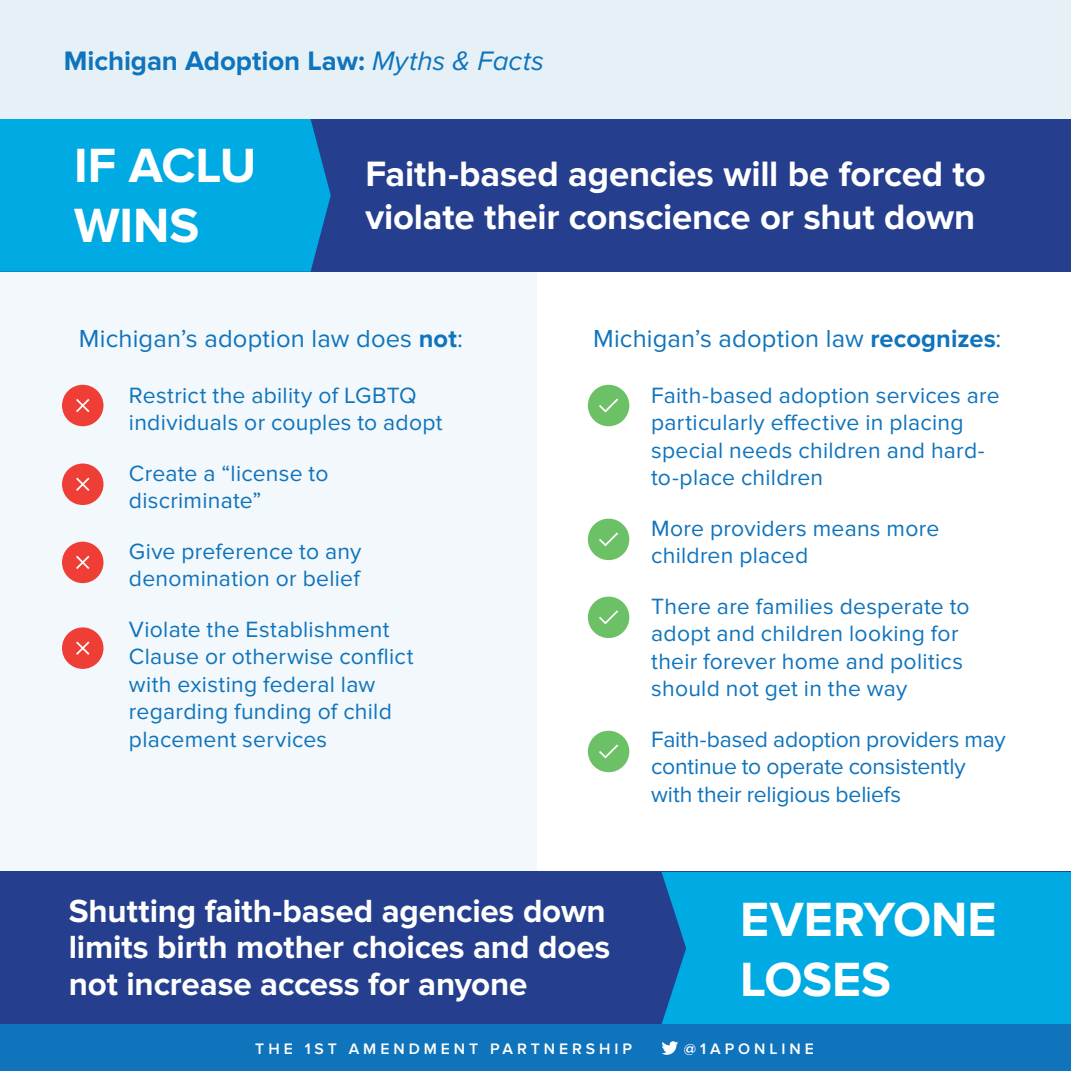
<style>
.page{position:relative;width:1071px;height:1071px;background:#fff}
.page>*{position:absolute;margin:0;border:0;box-sizing:border-box;transform-origin:0 0}
.t1{font:700 49.88px/59.9px "Proxima Nova";color:#fff}
.t2{font:700 36.57px/43.9px "Proxima Nova";letter-spacing:-.005em;color:#fff}
.t3{font:700 33.25px/36.6px "Proxima Nova";letter-spacing:-.005em;color:#fff}
.t4{font:700 27.65px "Proxima Nova";letter-spacing:-.005em;color:#1074bc}
.t5{font:25.55px "Proxima Nova";letter-spacing:.01em;color:#1074bc}
.t6{font:22.93px/27.5px "Proxima Nova";letter-spacing:.01em;color:#1074bc}
.t7{font:22.93px/27.5px "Proxima Nova";letter-spacing:-.01em;color:#1074bc}
.t8{font:600 15.75px "Proxima Nova";letter-spacing:.25em;color:#fff}
.s1{font-weight:400;font-style:italic}
.s2{font-weight:700}
</style>
<div class="page">
<div style="left:0;top:232px;width:536px;height:640px;background:#f2f8fb"></div>
<div style="left:0;top:872px;width:1071px;height:199px;background:#253f8e"></div>
<div style="left:662px;top:872px;width:409px;height:153px;background:#00aae2"></div>
<div style="left:0;top:0;width:1071px;height:233px;background:#e5f1f7"></div>
<div style="left:0;top:119px;width:1071px;height:153px;background:#253f8e"></div>
<div style="left:0;top:119px;width:331px;height:153px;background:#00aae2"></div>
<div style="left:0;top:1025px;width:1071px;height:46px;background:#1074bc"></div>
<div style="left:62px;top:385px;width:41px;height:41px;background:#ee3e35;border-radius:50%"></div>
<svg style="left:76px;top:399px;width:14px;height:14px"></svg>
<div style="left:62px;top:464px;width:41px;height:41px;background:#ee3e35;border-radius:50%"></div>
<svg style="left:76px;top:477px;width:14px;height:14px"></svg>
<div style="left:62px;top:542px;width:41px;height:41px;background:#ee3e35;border-radius:50%"></div>
<svg style="left:76px;top:555px;width:14px;height:14px"></svg>
<div style="left:62px;top:627px;width:41px;height:42px;background:#ee3e35;border-radius:50%"></div>
<svg style="left:76px;top:641px;width:14px;height:14px"></svg>
<div style="left:588px;top:385px;width:41px;height:41px;background:#6cc065;border-radius:50%"></div>
<svg style="left:599px;top:398px;width:19px;height:15px"></svg>
<div style="left:588px;top:519px;width:41px;height:41px;background:#6cc065;border-radius:50%"></div>
<svg style="left:599px;top:532px;width:19px;height:15px"></svg>
<div style="left:588px;top:597px;width:41px;height:41px;background:#6cc065;border-radius:50%"></div>
<svg style="left:599px;top:610px;width:19px;height:15px"></svg>
<div style="left:588px;top:731px;width:41px;height:41px;background:#6cc065;border-radius:50%"></div>
<svg style="left:599px;top:744px;width:19px;height:15px"></svg>
<svg style="left:661px;top:1041px;width:17px;height:14px"></svg>
<p class="t4" style="left:64px;top:45px;width:482px">Michigan Adoption Law: <span class="s1">Myths &amp; Facts</span></p>
<h1 class="t1" style="left:74px;top:136px;width:184px">IF ACLU<br>WINS</h1>
<h2 class="t2" style="left:366px;top:152px;width:622px">Faith-based agencies will be forced to violate their conscience or shut down</h2>
<p class="t5" style="left:79px;top:323px;width:386px">Michigan’s adoption law does <span class="s2">not</span>:</p>
<p class="t5" style="left:593px;top:323px;width:410px">Michigan’s adoption law <span class="s2">recognizes</span>:</p>
<p class="t6" style="left:651px;top:382px;width:350px">Faith-based adoption services are particularly effective in placing special needs children and hard&shy;to-place children</p>
<p class="t6" style="left:651px;top:515px;width:290px">More providers means more children placed</p>
<p class="t6" style="left:651px;top:593px;width:320px">There are families desperate to adopt and children looking for their forever home and politics should not get in the way</p>
<p class="t7" style="left:651px;top:726px;width:356px">Faith-based adoption providers may continue to operate consistently with their religious beliefs</p>
<p class="t6" style="left:129px;top:382px;width:315px">Restrict the ability of LGBTQ individuals or couples to adopt</p>
<p class="t6" style="left:129px;top:460px;width:201px">Create a “license to discriminate”</p>
<p class="t6" style="left:129px;top:538px;width:234px">Give preference to any denomination or belief</p>
<p class="t6" style="left:129px;top:616px;width:286px">Violate the Establishment<br>Clause or otherwise conflict with existing federal law regarding funding of child placement services</p>
<h3 class="t3" style="left:69px;top:893px;width:543px">Shutting faith-based agencies down limits birth mother choices and does not increase access for anyone</h3>
<h1 class="t1" style="left:740px;top:891px;width:258px">EVERYONE<br>LOSES</h1>
<p class="t8" style="left:255px;top:1039px;width:378px">THE 1ST AMENDMENT PARTNERSHIP</p>
<p class="t8" style="left:684px;top:1039px;width:131px">@1APONLINE</p>
</div>
